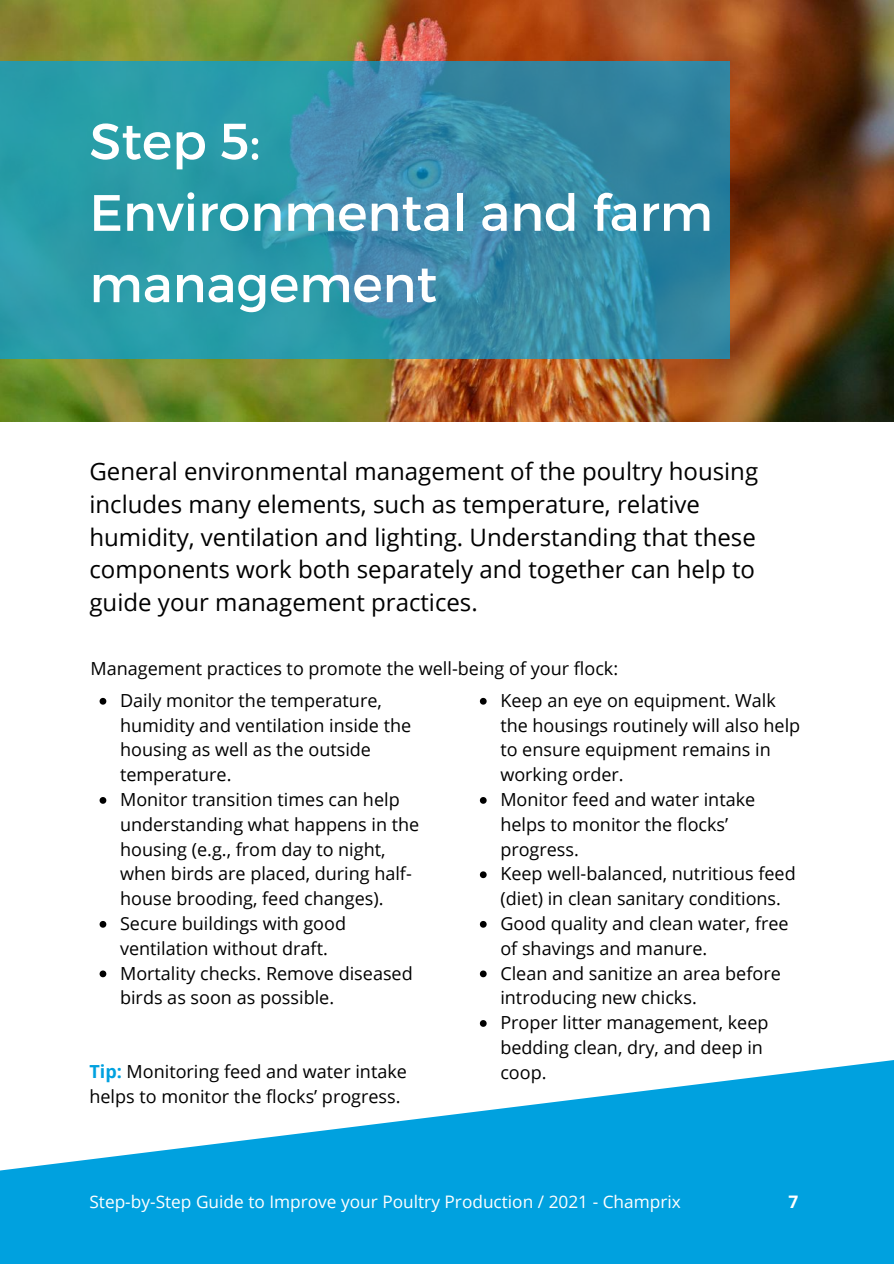
<style>
.page{position:relative;width:894px;height:1264px;background:#fff}
.page>*{position:absolute;margin:0;border:0;box-sizing:border-box;transform-origin:0 0}
.t1{font:51px/71.2px "Montserrat";color:#fff}
.t2{font:24px/32.7px "Open Sans";color:#000}
.t3{font:18px/24.8px "Open Sans";color:#000}
.t4{font:17.25px "Open Sans";color:#fff}
.t5{font:700 17.25px "Open Sans";color:#fff}
.s1{font-weight:700;color:#00a1df}
</style>
<div class="page">
<svg style="left:0;top:1060px;width:893px;height:203px;fill:#00a1df"></svg>
<img style="left:0;top:0;width:893px;height:421px">
<svg style="left:0;top:62px;width:728px;height:297px;background:#3291a8"></svg>
<svg style="left:99px;top:698px;width:7px;height:6px"></svg>
<svg style="left:99px;top:797px;width:7px;height:6px"></svg>
<svg style="left:99px;top:921px;width:7px;height:6px"></svg>
<svg style="left:99px;top:970px;width:7px;height:7px"></svg>
<svg style="left:479px;top:698px;width:7px;height:6px"></svg>
<svg style="left:479px;top:797px;width:7px;height:6px"></svg>
<svg style="left:479px;top:871px;width:7px;height:7px"></svg>
<svg style="left:479px;top:921px;width:7px;height:6px"></svg>
<svg style="left:479px;top:970px;width:7px;height:7px"></svg>
<svg style="left:479px;top:1020px;width:7px;height:6px"></svg>
<h1 class="t1" style="left:89px;top:103px;width:624px">Step 5:<br>Environmental and farm management</h1>
<p class="t2" style="left:89px;top:454px;width:670px">General environmental management of the poultry housing includes many elements, such as temperature, relative humidity, ventilation and lighting. Understanding that these components work both separately and together can help to guide your management practices.</p>
<p class="t3" style="left:90px;top:656px;width:529px">Management practices to promote the well-being of your flock:</p>
<p class="t3" style="left:120px;top:687px;width:301px">Daily monitor the temperature, humidity and ventilation inside the housing as well as the outside temperature.<br>Monitor transition times can help understanding what happens in the housing (e.g., from day to night, when birds are placed, during half&shy;house brooding, feed changes).<br>Secure buildings with good ventilation without draft.<br>Mortality checks. Remove diseased birds as soon as possible.</p>
<p class="t3" style="left:500px;top:687px;width:301px">Keep an eye on equipment. Walk the housings routinely will also help to ensure equipment remains in working order.<br>Monitor feed and water intake helps to monitor the flocks’ progress.<br>Keep well-balanced, nutritious feed (diet) in clean sanitary conditions.<br>Good quality and clean water, free of shavings and manure.<br>Clean and sanitize an area before introducing new chicks.<br>Proper litter management, keep bedding clean, dry, and deep in</p>
<p class="t3" style="left:89px;top:1058px;width:319px"><span class="s1">Tip:</span> Monitoring feed and water intake</p>
<p class="t3" style="left:500px;top:1059px;width:48px">coop.</p>
<p class="t3" style="left:89px;top:1083px;width:312px">helps to monitor the flocks’ progress.</p>
<p class="t4" style="left:89px;top:1189px;width:592px">Step-by-Step Guide to Improve your Poultry Production / 2021 - Champrix</p>
<p class="t5" style="left:788px;top:1189px;width:11px">7</p>
</div>
